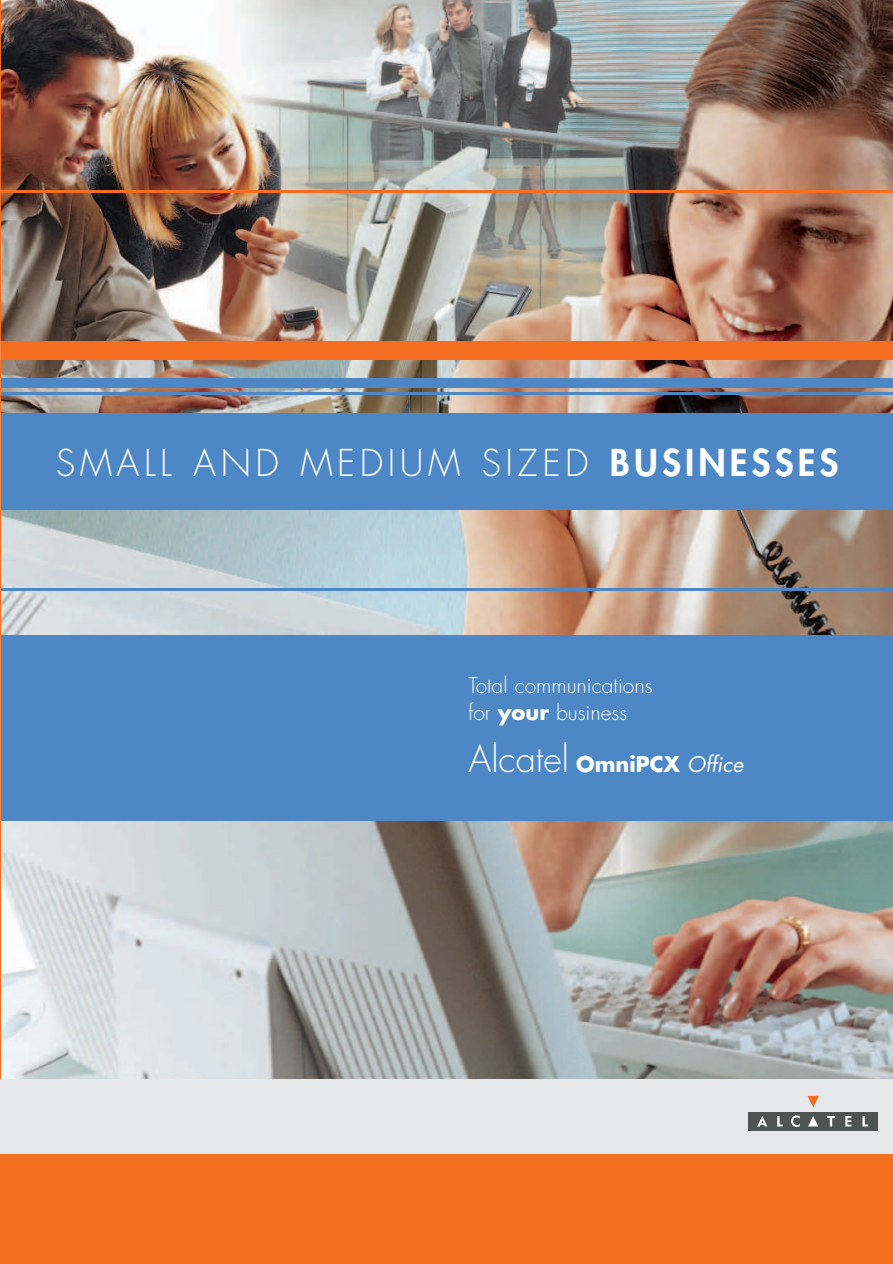
<style>
.page{position:relative;width:893px;height:1264px;background:#fff}
.page>*{position:absolute;margin:0;border:0;box-sizing:border-box;transform-origin:0 0}
.t1{font:300 36px "Futura";letter-spacing:.125em;color:#fff}
.t2{font:300 36px "Futura";color:#fff}
.t3{font:300 21px/27.8px "Futura";color:#fff}
.s1{font-weight:800}
.s2{font-weight:700}
.s3{font-weight:700;font-size:21px}
.s4{font-weight:400;font-style:italic;font-size:21px}
</style>
<div class="page">
<img style="left:0;top:0;width:892px;height:1263px">
<h1 class="t1" style="left:56px;top:446px;width:784px">SMALL AND MEDIUM SIZED <span class="s1">BUSINESSES</span></h1>
<p class="t3" style="left:468px;top:672px;width:186px">Total communications for <span class="s2">your</span> business</p>
<h1 class="t2" style="left:468px;top:742px;width:276px">Alcatel <span class="s3">OmniPCX</span> <span class="s4">Office</span></h1>
</div>
